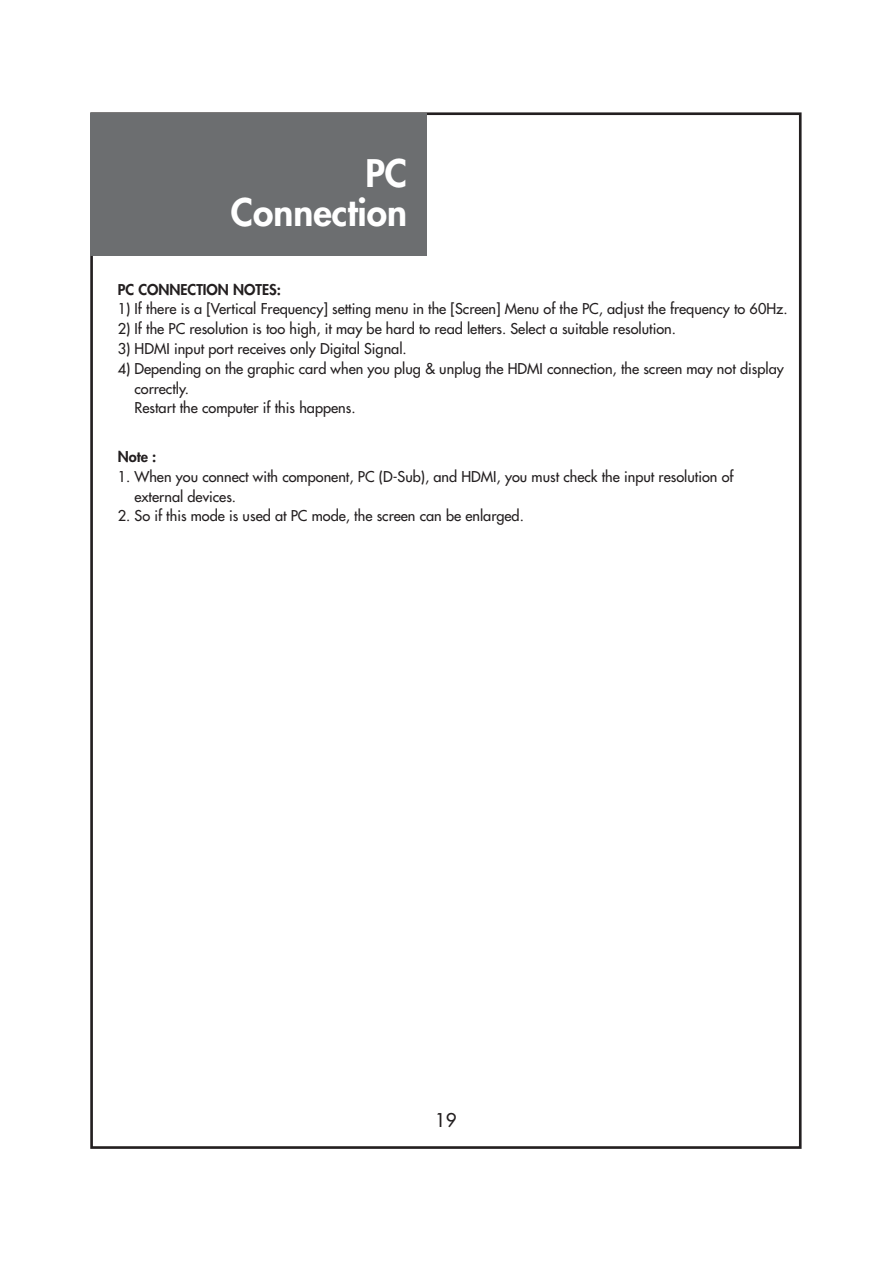
<style>
.page{position:relative;width:893px;height:1263px;background:#fff}
.page>*{position:absolute;margin:0;border:0;box-sizing:border-box;transform-origin:0 0}
.t1{font:800 36.9px/39.6px "Futura";color:#fff;text-align:right}
.t2{font:18.45px "Futura";color:#231f20}
.t3{font:14.55px/19.8px "Futura";color:#231f20}
.t4{font:800 14.55px "Futura";color:#231f20}
</style>
<div class="page">
<div style="left:90px;top:113px;width:336px;height:142px;background:#6c6e70"></div>
<h1 class="t1" style="left:231px;top:156px;width:178px">PC<br>Connection</h1>
<p class="t4" style="left:118px;top:282px;width:165px">PC CONNECTION NOTES:</p>
<p class="t3" style="left:118px;top:300px;width:671px">1) If there is a [Vertical Frequency] setting menu in the [Screen] Menu of the PC, adjust the frequency to 60Hz.</p>
<p class="t3" style="left:118px;top:320px;width:559px">2) If the PC resolution is too high, it may be hard to read letters. Select a suitable resolution.</p>
<p class="t3" style="left:118px;top:340px;width:290px">3) HDMI input port receives only Digital Signal.</p>
<p class="t3" style="left:134px;top:360px;width:650px;text-indent:-17px">4) Depending on the graphic card when you plug &amp; unplug the HDMI connection, the screen may not display correctly.<br>Restart the computer if this happens.</p>
<p class="t4" style="left:118px;top:450px;width:40px">Note :</p>
<p class="t3" style="left:134px;top:468px;width:600px;text-indent:-17px">1. When you connect with component, PC (D-Sub), and HDMI, you must check the input resolution of external devices.</p>
<p class="t3" style="left:118px;top:507px;width:407px">2. So if this mode is used at PC mode, the screen can be enlarged.</p>
<p class="t2" style="left:435px;top:1111px;width:23px">19</p>
</div>
